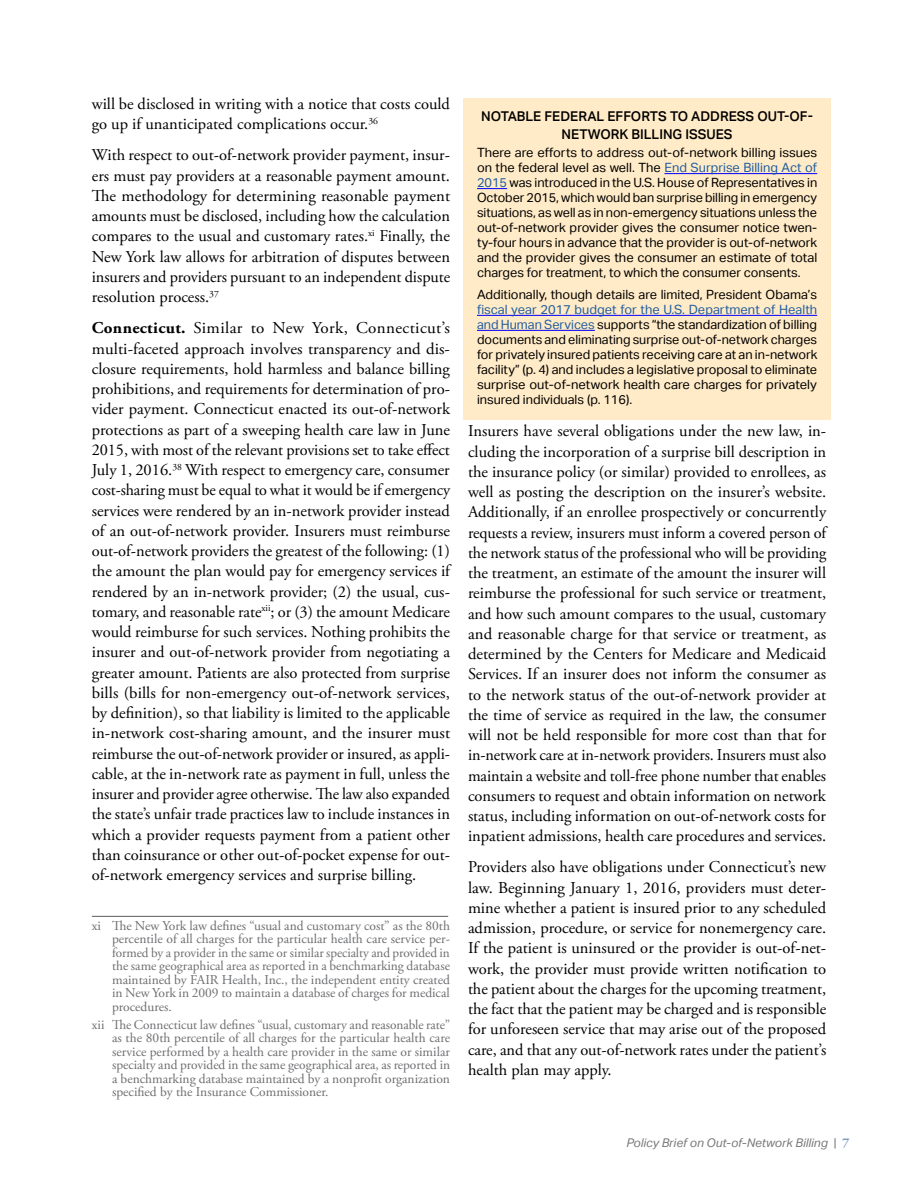
<style>
.page{position:relative;width:918px;height:1188px;background:#fff}
.page>*{position:absolute;margin:0;border:0;box-sizing:border-box;transform-origin:0 0}
.t1{font:16.5px/20.2px "Adobe Garamond Pro";color:#000}
.t2{font:13.5px/13.5px "Adobe Garamond Pro";color:#6d6e71;text-align:justify}
.t3{font:500 13.5px/18px "Aktiv Grotesk";color:#000;text-align:center}
.t4{font:12.75px/15px "Aktiv Grotesk";color:#000;text-align:justify}
.t5{font:italic 12px "Aktiv Grotesk";color:#77787b}
.s1{font-weight:700}
.s2{color:#215e9e}
.s3{font-style:normal}
.s4{font-family:"Adobe Garamond Pro";font-weight:700;font-style:normal;font-size:13.5px;color:#829cc1}
</style>
<div class="page">
<hr style="left:92px;top:916px;width:356px;height:1px;background:#6d6e71">
<div style="left:464px;top:98px;width:367px;height:50px;background:#ffebc7"></div>
<div style="left:464px;top:135px;width:367px;height:158px;background:#ffebc7"></div>
<hr style="left:664px;top:173px;width:153px;height:1px;background:#00f">
<hr style="left:477px;top:188px;width:30px;height:1px;background:#00f">
<div style="left:464px;top:276px;width:367px;height:144px;background:#ffebc7"></div>
<hr style="left:477px;top:315px;width:340px;height:1px;background:#00f">
<hr style="left:477px;top:330px;width:118px;height:1px;background:#00f">
<p class="t1" style="left:92px;top:94px;width:360px">will be disclosed in writing with a notice that costs could go up if unanticipated complications occur.<sup>36</sup></p>
<p class="t1" style="left:92px;top:146px;width:360px;text-align:justify">With respect to out-of-network provider payment, insur&shy;ers must pay providers at a reasonable payment amount.<br>The methodology for determining reasonable payment amounts must be disclosed, including how the calculation compares to the usual and customary rates.<sup>xi</sup> Finally, the New York law allows for arbitration of disputes between insurers and providers pursuant to an independent dispute resolution process.<sup>37</sup></p>
<p class="t1" style="left:92px;top:318px;width:362px"><span class="s1">Connecticut.</span> Similar to New York, Connecticut’s multi-faceted approach involves transparency and dis&shy;closure requirements, hold harmless and balance billing prohibitions, and requirements for determination of pro&shy;vider payment. Connecticut enacted its out-of-network protections as part of a sweeping health care law in June 2015, with most of the relevant provisions set to take effect July 1, 2016.<sup>38</sup> With respect to emergency care, consumer cost-sharing must be equal to what it would be if emergency services were rendered by an in-network provider instead of an out-of-network provider. Insurers must reimburse out-of-network providers the greatest of the following: (1) the amount the plan would pay for emergency services if rendered by an in-network provider; (2) the usual, cus&shy;tomary, and reasonable rate<sup>xii</sup>; or (3) the amount Medicare would reimburse for such services. Nothing prohibits the insurer and out-of-network provider from negotiating a greater amount. Patients are also protected from surprise bills (bills for non-emergency out-of-network services, by definition), so that liability is limited to the applicable in-network cost-sharing amount, and the insurer must reimburse the out-of-network provider or insured, as appli&shy;cable, at the in-network rate as payment in full, unless the insurer and provider agree otherwise. The law also expanded the state’s unfair trade practices law to include instances in which a provider requests payment from a patient other than coinsurance or other out-of-pocket expense for out&shy;of-network emergency services and surprise billing.</p>
<p class="t2" style="left:112px;top:919px;width:339px;text-indent:-20px">xi The New York law defines “usual and customary cost” as the 80th percentile of all charges for the particular health care service per&shy;formed by a provider in the same or similar specialty and provided in the same geographical area as reported in a benchmarking database maintained by FAIR Health, Inc., the independent entity created in New York in 2009 to maintain a database of charges for medical procedures.</p>
<p class="t2" style="left:112px;top:1018px;width:340px;text-indent:-20px">xii The Connecticut law defines “usual, customary and reasonable rate” as the 80th percentile of all charges for the particular health care service performed by a health care provider in the same or similar specialty and provided in the same geographical area, as reported in a benchmarking database maintained by a nonprofit organization specified by the Insurance Commissioner.</p>
<p class="t3" style="left:481px;top:107px;width:333px">NOTABLE FEDERAL EFFORTS TO ADDRESS OUT-OF-<br>NETWORK BILLING ISSUES</p>
<p class="t4" style="left:477px;top:145px;width:342px">There are efforts to address out-of-network billing issues on the federal level as well. The <span class="s2">End Surprise Billing Act of 2015</span> was introduced in the U.S. House of Representatives in October 2015, which would ban surprise billing in emergency situations, as well as in non-emergency situations unless the out-of-network provider gives the consumer notice twen&shy;ty-four hours in advance that the provider is out-of-network and the provider gives the consumer an estimate of total charges for treatment, to which the consumer consents.</p>
<p class="t4" style="left:477px;top:287px;width:342px">Additionally, though details are limited, President Obama’s</p>
<p class="t4" style="left:477px;top:302px;width:342px"><span class="s2">fiscal year 2017 budget for the U.S. Department of Health and Human Services</span> supports “the standardization of billing documents and eliminating surprise out-of-network charges for privately insured patients receiving care at an in-network facility” (p. 4) and includes a legislative proposal to eliminate surprise out-of-network health care charges for privately insured individuals (p. 116).</p>
<p class="t1" style="left:468px;top:422px;width:362px">Insurers have several obligations under the new law, in&shy;cluding the incorporation of a surprise bill description in the insurance policy (or similar) provided to enrollees, as well as posting the description on the insurer’s website.<br>Additionally, if an enrollee prospectively or concurrently requests a review, insurers must inform a covered person of the network status of the professional who will be providing the treatment, an estimate of the amount the insurer will reimburse the professional for such service or treatment, and how such amount compares to the usual, customary and reasonable charge for that service or treatment, as determined by the Centers for Medicare and Medicaid Services. If an insurer does not inform the consumer as to the network status of the out-of-network provider at the time of service as required in the law, the consumer will not be held responsible for more cost than that for in-network care at in-network providers. Insurers must also maintain a website and toll-free phone number that enables consumers to request and obtain information on network status, including information on out-of-network costs for inpatient admissions, health care procedures and services.</p>
<p class="t1" style="left:468px;top:858px;width:360px;text-align:justify">Providers also have obligations under Connecticut’s new law. Beginning January 1, 2016, providers must deter&shy;mine whether a patient is insured prior to any scheduled admission, procedure, or service for nonemergency care.<br>If the patient is uninsured or the provider is out-of-net&shy;work, the provider must provide written notification to the patient about the charges for the upcoming treatment, the fact that the patient may be charged and is responsible for unforeseen service that may arise out of the proposed care, and that any out-of-network rates under the patient’s health plan may apply.</p>
<p class="t5" style="left:626px;top:1136px;width:225px">Policy Brief on Out-of-Network Billing <span class="s3">|</span> <span class="s4">7</span></p>
</div>
